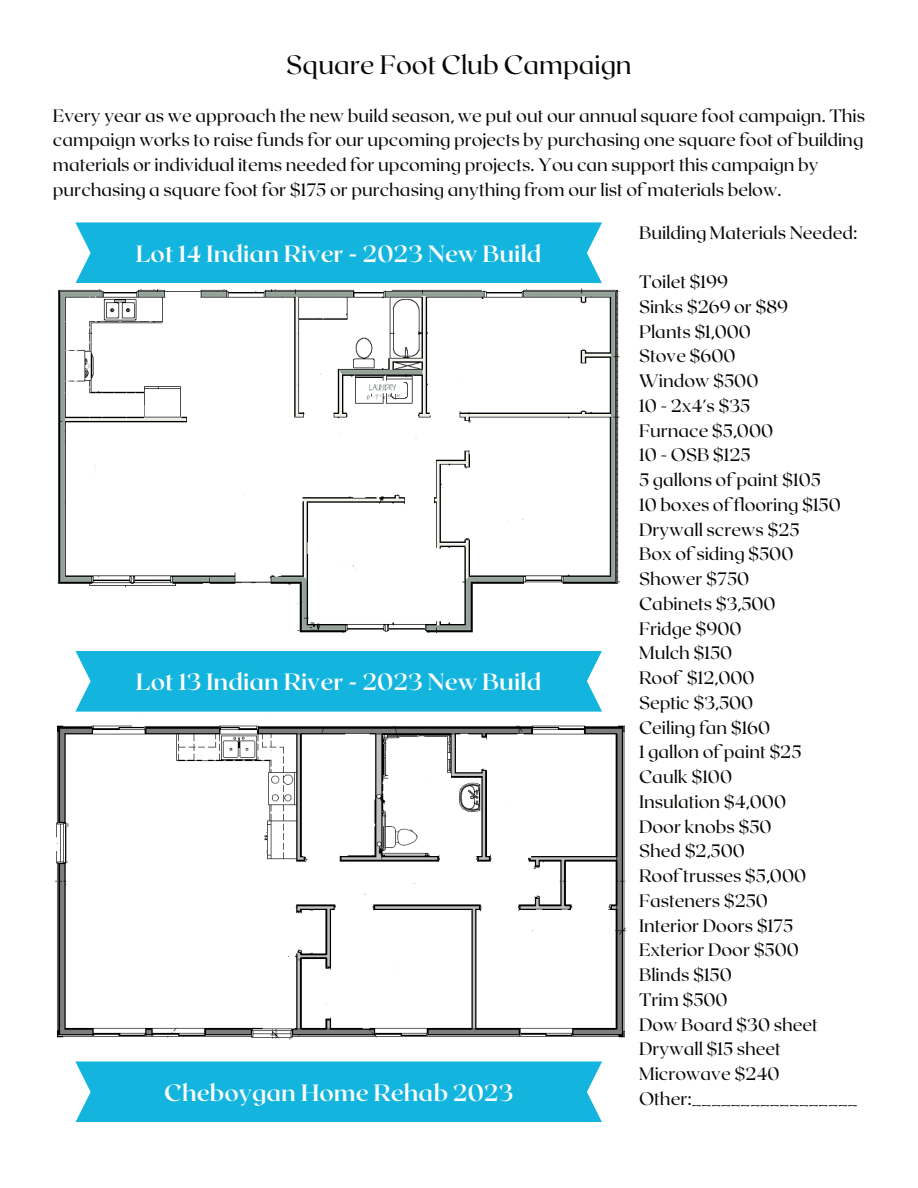
<style>
.page{position:relative;width:918px;height:1188px;background:#fff}
.page>*{position:absolute;margin:0;border:0;box-sizing:border-box;transform-origin:0 0}
.t1{font:26.55px "Roxborough CF";color:#080704}
.t2{font:700 23.55px "Roxborough CF";color:#fff}
.t3{font:18px/24.8px "Roxborough CF";color:#080704}
</style>
<div class="page">
<img style="left:55px;top:717px;width:572px;height:323px">
<img style="left:57px;top:288px;width:563px;height:344px">
<div style="left:75px;top:222px;width:527px;height:61px;background:#13b5de"></div>
<div style="left:75px;top:651px;width:527px;height:61px;background:#13b5de"></div>
<div style="left:75px;top:1061px;width:527px;height:61px;background:#13b5de"></div>
<h1 class="t1" style="left:286px;top:48px;width:347px">Square Foot Club Campaign</h1>
<p class="t3" style="left:53px;top:103px;width:814px">Every year as we approach the new build season, we put out our annual square foot campaign. This campaign works to raise funds for our upcoming projects by purchasing one square foot of building materials or individual items needed for upcoming projects. You can support this campaign by purchasing a square foot for $175 or purchasing anything from our list of materials below.</p>
<p class="t3" style="left:639px;top:220px;width:220px">Building Materials Needed:</p>
<p class="t3" style="left:639px;top:269px;width:220px">Toilet $199<br>Sinks $269 or $89<br>Plants $1,000<br>Stove $600<br>Window $500<br>10 - 2x4's $35<br>Furnace $5,000<br>10 - OSB $125<br>5 gallons of paint $105<br>10 boxes of flooring $150<br>Drywall screws $25<br>Box of siding $500<br>Shower $750<br>Cabinets $3,500<br>Fridge $900<br>Mulch $150<br>Roof $12,000<br>Septic $3,500<br>Ceiling fan $160<br>1 gallon of paint $25<br>Caulk $100<br>Insulation $4,000<br>Door knobs $50<br>Shed $2,500<br>Roof trusses $5,000<br>Fasteners $250<br>Interior Doors $175<br>Exterior Door $500<br>Blinds $150<br>Trim $500<br>Dow Board $30 sheet<br>Drywall $15 sheet<br>Microwave $240<br>Other:_________________</p>
<h2 class="t2" style="left:136px;top:238px;width:407px">Lot 14 Indian River - 2023 New Build</h2>
<h2 class="t2" style="left:136px;top:666px;width:407px">Lot 13 Indian River - 2023 New Build</h2>
<h2 class="t2" style="left:164px;top:1077px;width:351px">Cheboygan Home Rehab 2023</h2>
</div>
